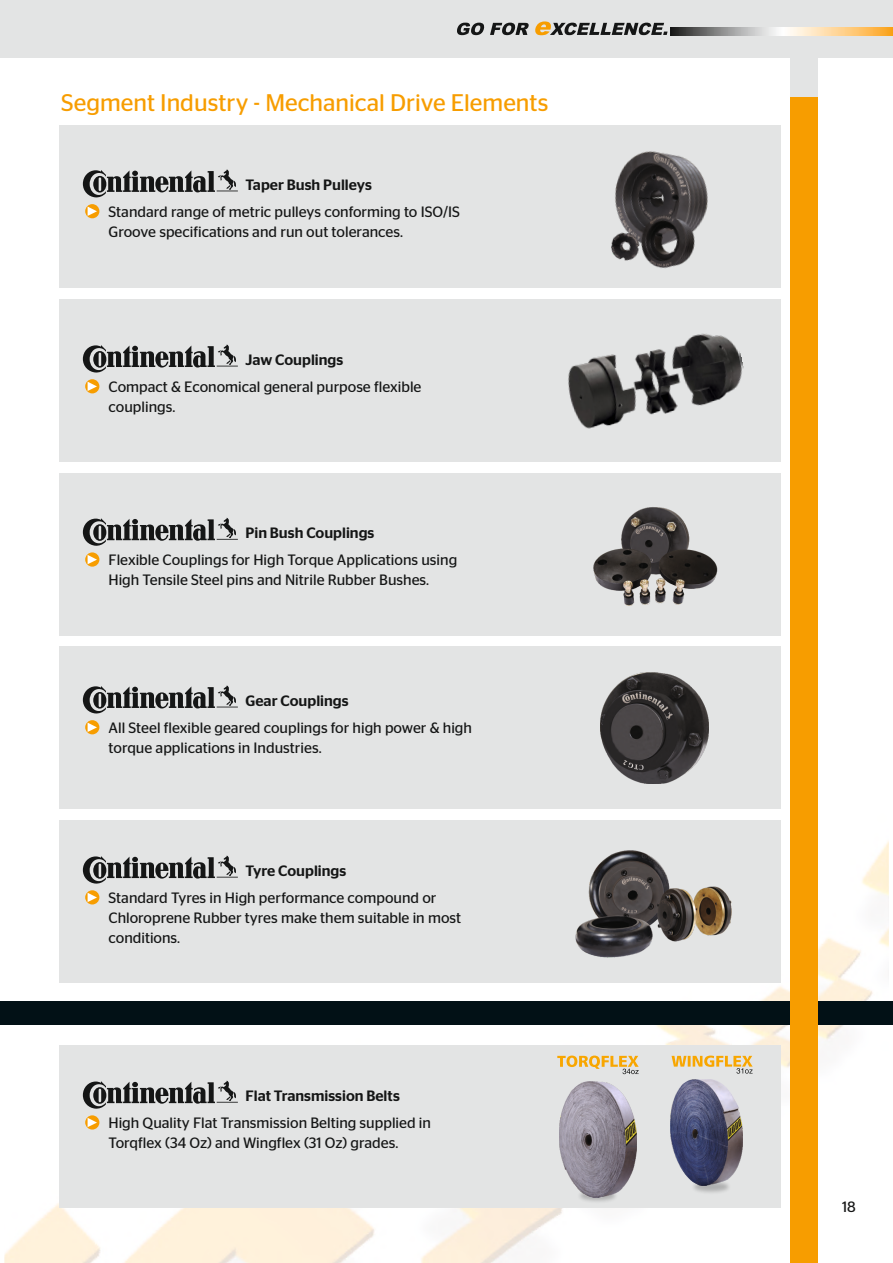
<style>
.page{position:relative;width:893px;height:1263px;background:#fff}
.page>*{position:absolute;margin:0;border:0;box-sizing:border-box;transform-origin:0 0}
.t1{font:24px "Stag Sans";color:#f79d00}
.t2{font:15px/20.1px "Stag Sans";color:#151616}
.t3{font:500 15px "Stag Sans";color:#151616}
</style>
<div class="page">
<img style="left:4px;top:746px;width:885px;height:517px">
<div style="left:0;top:1001px;width:893px;height:24px;background:#021116"></div>
<div style="left:790px;top:93px;width:28px;height:1170px;background:#f79d00"></div>
<div style="left:790px;top:57px;width:28px;height:40px;background:#e3e4e4"></div>
<div style="left:0;top:0;width:893px;height:57px;background:#e3e4e4"></div>
<svg style="left:457px;top:23px;width:72px;height:12px"></svg>
<svg style="left:535px;top:21px;width:133px;height:14px"></svg>
<svg style="left:670px;top:27px;width:223px;height:8px;background:#c7b292"></svg>
<div style="left:60px;top:820px;width:721px;height:162px;background:#e3e4e4"></div>
<div style="left:60px;top:1045px;width:721px;height:162px;background:#e3e4e4"></div>
<div style="left:60px;top:647px;width:721px;height:162px;background:#e3e4e4"></div>
<div style="left:60px;top:473px;width:721px;height:162px;background:#e3e4e4"></div>
<div style="left:60px;top:299px;width:721px;height:162px;background:#e3e4e4"></div>
<div style="left:60px;top:126px;width:721px;height:162px;background:#e3e4e4"></div>
<img style="left:611px;top:151px;width:97px;height:118px">
<img style="left:575px;top:850px;width:157px;height:108px">
<svg style="left:83px;top:169px;width:155px;height:29px"></svg>
<svg style="left:85px;top:204px;width:14px;height:14px"></svg>
<svg style="left:88px;top:207px;width:9px;height:9px"></svg>
<img style="left:568px;top:333px;width:176px;height:96px">
<svg style="left:83px;top:344px;width:155px;height:29px"></svg>
<svg style="left:85px;top:379px;width:14px;height:14px"></svg>
<svg style="left:88px;top:382px;width:9px;height:9px"></svg>
<img style="left:593px;top:507px;width:125px;height:99px">
<svg style="left:83px;top:518px;width:155px;height:28px"></svg>
<svg style="left:85px;top:552px;width:14px;height:15px"></svg>
<svg style="left:88px;top:555px;width:9px;height:9px"></svg>
<img style="left:601px;top:672px;width:108px;height:111px">
<svg style="left:83px;top:685px;width:155px;height:29px"></svg>
<svg style="left:85px;top:720px;width:14px;height:14px"></svg>
<svg style="left:88px;top:723px;width:9px;height:9px"></svg>
<svg style="left:83px;top:855px;width:155px;height:29px"></svg>
<svg style="left:83px;top:1080px;width:155px;height:29px"></svg>
<svg style="left:85px;top:890px;width:14px;height:14px"></svg>
<svg style="left:88px;top:893px;width:9px;height:9px"></svg>
<svg style="left:85px;top:1115px;width:14px;height:14px"></svg>
<svg style="left:88px;top:1118px;width:9px;height:9px"></svg>
<svg style="left:672px;top:1055px;width:81px;height:19px"></svg>
<img style="left:671px;top:1080px;width:71px;height:99px">
<svg style="left:557px;top:1055px;width:82px;height:19px"></svg>
<img style="left:580px;top:1197px;width:35px;height:5px">
<img style="left:689px;top:1177px;width:45px;height:16px">
<img style="left:559px;top:1081px;width:78px;height:116px">
<h1 class="t1" style="left:61px;top:92px;width:489px">Segment Industry - Mechanical Drive Elements</h1>
<p class="t3" style="left:246px;top:178px;width:128px">Taper Bush Pulleys</p>
<p class="t2" style="left:108px;top:202px;width:353px">Standard range of metric pulleys conforming to ISO/IS<br>Groove specifications and run out tolerances.</p>
<p class="t3" style="left:246px;top:353px;width:99px">Jaw Couplings</p>
<p class="t2" style="left:108px;top:377px;width:314px">Compact &amp; Economical general purpose flexible couplings.</p>
<p class="t3" style="left:246px;top:526px;width:130px">Pin Bush Couplings</p>
<p class="t2" style="left:108px;top:550px;width:350px">Flexible Couplings for High Torque Applications using<br>High Tensile Steel pins and Nitrile Rubber Bushes.</p>
<p class="t3" style="left:246px;top:694px;width:105px">Gear Couplings</p>
<p class="t2" style="left:109px;top:718px;width:365px">All Steel flexible geared couplings for high power &amp; high torque applications in Industries.</p>
<p class="t3" style="left:246px;top:864px;width:102px">Tyre Couplings</p>
<p class="t2" style="left:108px;top:888px;width:354px">Standard Tyres in High performance compound or<br>Chloroprene Rubber tyres make them suitable in most conditions.</p>
<p class="t3" style="left:246px;top:1089px;width:156px">Flat Transmission Belts</p>
<p class="t2" style="left:108px;top:1113px;width:324px">High Quality Flat Transmission Belting supplied in<br>Torqflex (34 Oz) and Wingflex (31 Oz) grades.</p>
<p class="t2" style="left:842px;top:1197px;width:15px">18</p>
</div>
